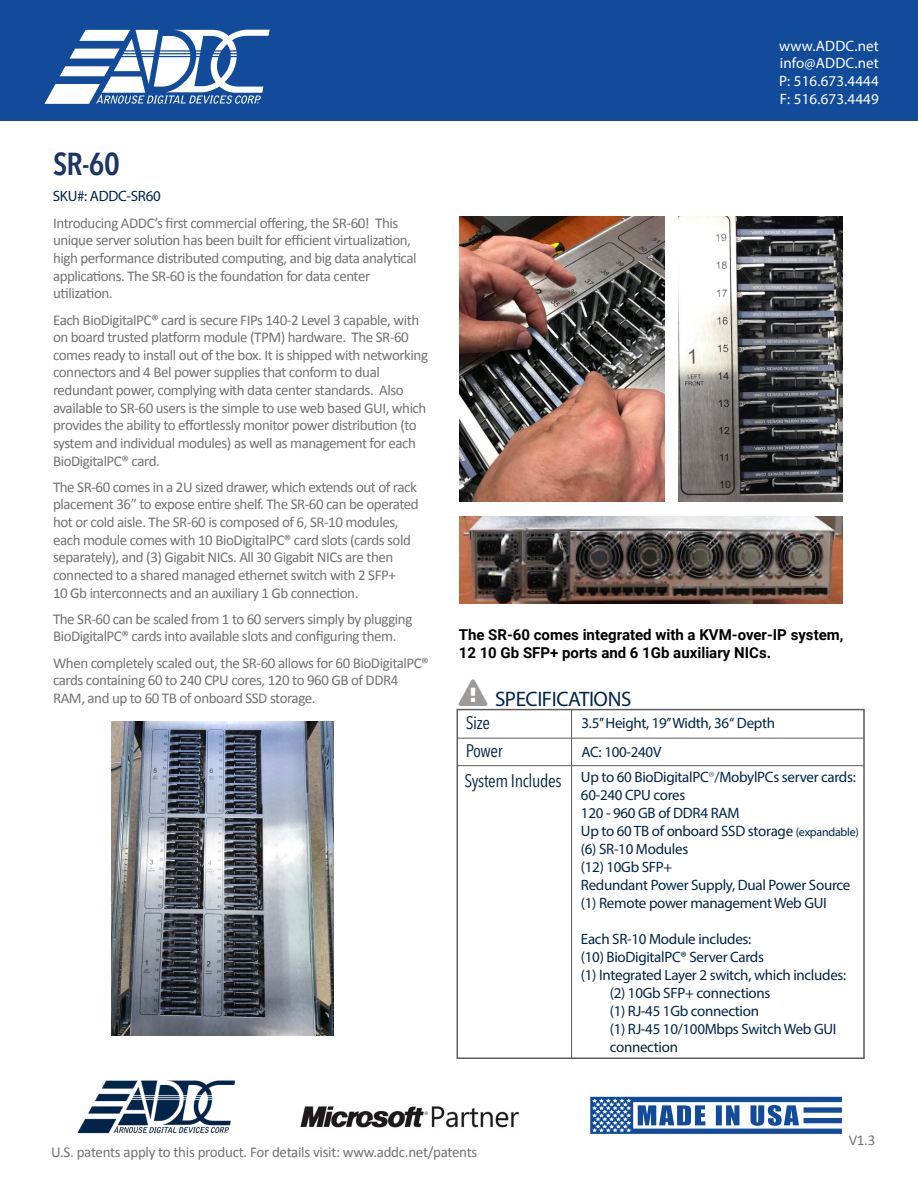
<style>
.page{position:relative;width:918px;height:1188px;background:#fff}
.page>*{position:absolute;margin:0;border:0;box-sizing:border-box;transform-origin:0 0}
.t1{font:600 condensed 31.5px "Avenir Next LT Pro";color:#1c3564}
.t2{font:21px "Myriad Pro";letter-spacing:-.02em;color:#002549}
.t3{font:condensed 18px/27.6px "Avenir Next LT Pro";letter-spacing:-.02em;color:#002549}
.t4{font:15px/17.7px "Calibri";letter-spacing:-.03em;color:#717275}
.t5{font:15px/18px "Myriad Pro";letter-spacing:-.02em;color:#002549}
.t6{font:700 15px/18px "Roboto";color:#000}
.t7{font:15px/17.7px "Myriad Pro";letter-spacing:.01em;color:#fff;text-align:justify}
.s1{color:#717275}
.s2{font-size:12px}
</style>
<div class="page">
<img style="left:300px;top:1106px;width:219px;height:22px">
<img style="left:77px;top:1080px;width:159px;height:54px">
<svg style="left:590px;top:1097px;width:252px;height:37px"></svg>
<div style="left:0;top:0;width:918px;height:121px;background:#124b9a"></div>
<svg style="left:44px;top:30px;width:226px;height:74px"></svg>
<hr style="left:457px;top:738px;width:407px;height:1px;background:#615959">
<hr style="left:457px;top:765px;width:407px;height:1px;background:#615959">
<hr style="left:571px;top:710px;width:1px;height:349px;background:#615959">
<img style="left:112px;top:722px;width:221px;height:314px">
<img style="left:460px;top:517px;width:383px;height:87px">
<img style="left:459px;top:217px;width:206px;height:285px">
<img style="left:679px;top:217px;width:164px;height:285px">
<div style="left:457px;top:709px;width:408px;height:350px;border:2px solid #5e5e5e"></div>
<h1 class="t1" style="left:53px;top:144px;width:68px">SR-60</h1>
<p class="t5" style="left:53px;top:186px;width:110px">SKU#: ADDC-SR60</p>
<p class="t4" style="left:53px;top:213px;width:365px">Introducing ADDC’s first commercial offering, the SR-60! This unique server solution has been built for efficient virtualization, high performance distributed computing, and big data analytical applications. The SR-60 is the foundation for data center utilization.</p>
<p class="t4" style="left:53px;top:310px;width:377px">Each BioDigitalPC® card is secure FIPs 140-2 Level 3 capable, with on board trusted platform module (TPM) hardware. The SR-60 comes ready to install out of the box. It is shipped with networking connectors and 4 Bel power supplies that conform to dual redundant power, complying with data center standards. Also available to SR-60 users is the simple to use web based GUI, which provides the ability to effortlessly monitor power distribution (to system and individual modules) as well as management for each BioDigitalPC® card.</p>
<p class="t4" style="left:53px;top:477px;width:367px">The SR-60 comes in a 2U sized drawer, which extends out of rack placement 36” to expose entire shelf. The SR-60 can be operated hot or cold aisle. The SR-60 is composed of 6, SR-10 modules, each module comes with 10 BioDigitalPC® card slots (cards sold separately), and (3) Gigabit NICs. All 30 Gigabit NICs are then connected to a shared managed ethernet switch with 2 SFP+<br>10 Gb interconnects and an auxiliary 1 Gb connection.</p>
<p class="t4" style="left:53px;top:609px;width:361px">The SR-60 can be scaled from 1 to 60 servers simply by plugging<br>BioDigitalPC® cards into available slots and configuring them.</p>
<p class="t4" style="left:53px;top:653px;width:377px">When completely scaled out, the SR-60 allows for 60 BioDigitalPC® cards containing 60 to 240 CPU cores, 120 to 960 GB of DDR4<br>RAM, and up to 60 TB of onboard SSD storage.</p>
<p class="t7" style="left:779px;top:36px;width:101px">www.ADDC.net info@ADDC.net P: 516.673.4444<br>F: 516.673.4449</p>
<p class="t6" style="left:459px;top:625px;width:386px">The SR-60 comes integrated with a KVM-over-IP system,<br>12 10 Gb SFP+ ports and 6 1Gb auxiliary NICs.</p>
<h2 class="t2" style="left:495px;top:686px;width:138px">SPECIFICATIONS</h2>
<p class="t3" style="left:466px;top:709px;width:39px">Size<br>Power</p>
<p class="t3" style="left:465px;top:766px;width:98px">System Includes</p>
<p class="t5" style="left:582px;top:709px;width:195px;line-height:28.3px">3.5’’ Height, 19’’Width, 36“ Depth<br>AC: 100-240V</p>
<p class="t5" style="left:581px;top:768px;width:280px">Up to 60 BioDigitalPC<span class="s1">®</span>/MobylPCs server cards:<br>60-240 CPU cores<br>120 - 960 GB of DDR4 RAM<br>Up to 60 TB of onboard SSD storage <span class="s2">(expandable) </span>(6) SR-10 Modules<br>(12) 10Gb SFP+<br>Redundant Power Supply, Dual Power Source (1) Remote power management Web GUI</p>
<p class="t5" style="left:581px;top:930px;width:172px">Each SR-10 Module includes:</p>
<p class="t5" style="left:581px;top:948px;width:185px">(10) BioDigitalPC® Server Cards</p>
<p class="t5" style="left:581px;top:966px;width:267px">(1) Integrated Layer 2 switch, which includes:</p>
<p class="t5" style="left:610px;top:984px;width:162px">(2) 10Gb SFP+ connections</p>
<p class="t5" style="left:610px;top:1002px;width:151px">(1) RJ-45 1Gb connection</p>
<p class="t5" style="left:610px;top:1020px;width:228px">(1) RJ-45 10/100Mbps Switch Web GUI</p>
<p class="t5" style="left:610px;top:1038px;width:70px">connection</p>
<p class="t4" style="left:51px;top:1143px;width:428px">U.S. patents apply to this product. For details visit: www.addc.net/patents</p>
<p class="t4" style="left:849px;top:1131px;width:28px">V1.3</p>
</div>
